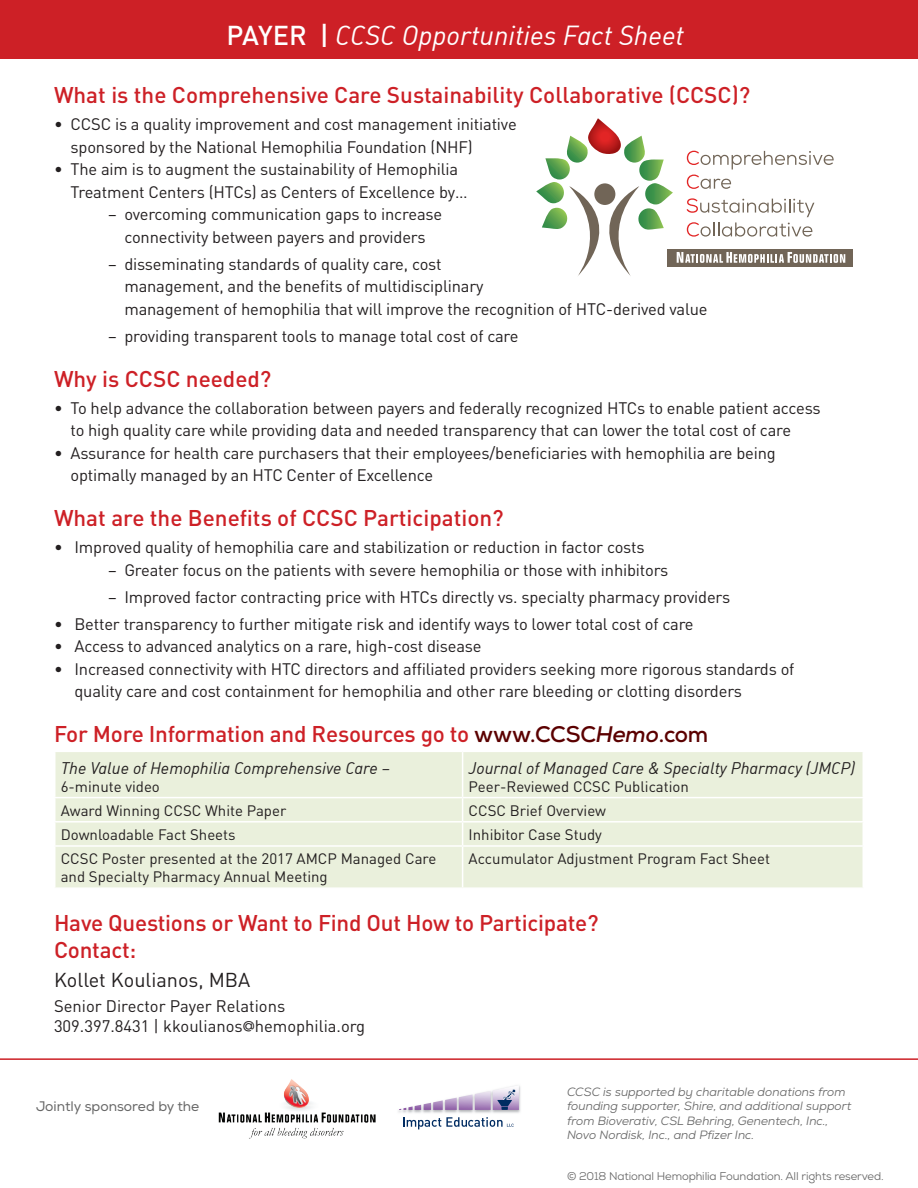
<style>
.page{position:relative;width:918px;height:1188px;background:#fff}
.page>*{position:absolute;margin:0;border:0;box-sizing:border-box;transform-origin:0 0}
.t1{font:27px "DIN Regular Italic Alt";color:#fff}
.t2{font:500 22.5px/27px "DIN";color:#cd2026}
.t3{font:19.95px "DIN";color:#231f20}
.t4{font:16.65px "DIN";color:#231f20}
.t5{font:16.5px/22.5px "DIN";letter-spacing:-.01em;color:#231f20}
.t6{font:16.5px "DIN Regular Italic Alt";color:#231f20}
.t7{font:15px/18px "DIN";color:#231f20}
.t8{font:13.8px "Nexa";color:#666}
.t9{font:italic 12px/14.4px "Nexa";color:#666}
.t10{font:11.25px "Nexa";letter-spacing:-.01em;color:#666}
.s1{font-family:"DIN";font-weight:500}
.s2{font-family:"Nexa";font-weight:700;color:#5b0000}
.s3{font-family:"Nexa";font-weight:700;font-style:italic;color:#5b0000}
.s4{font-family:"Nexa";font-size:13.2px}
</style>
<div class="page">
<div style="left:0;top:0;width:918px;height:58px;background:#cd2026"></div>
<div style="left:668px;top:249px;width:185px;height:18px;background:#716557"></div>
<svg style="left:536px;top:118px;width:309px;height:158px"></svg>
<hr style="left:0;top:1058px;width:918px;height:2px;background:#cd2026">
<img style="left:219px;top:1079px;width:157px;height:60px">
<img style="left:398px;top:1086px;width:123px;height:27px">
<svg style="left:403px;top:1117px;width:111px;height:12px"></svg>
<svg style="left:399px;top:1085px;width:120px;height:25px"></svg>
<div style="left:56px;top:752px;width:806px;height:135px;background:#eaf0dc"></div>
<hr style="left:462px;top:752px;width:1px;height:45px;background:#fff">
<hr style="left:54px;top:797px;width:409px;height:1px;background:#fff">
<hr style="left:463px;top:797px;width:401px;height:1px;background:#fff">
<hr style="left:54px;top:821px;width:409px;height:2px;background:#fff">
<hr style="left:463px;top:821px;width:401px;height:2px;background:#fff">
<svg style="left:462px;top:798px;width:1px;height:47px"></svg>
<hr style="left:54px;top:845px;width:409px;height:2px;background:#fff">
<hr style="left:463px;top:845px;width:401px;height:2px;background:#fff">
<hr style="left:462px;top:847px;width:1px;height:40px;background:#fff">
<p class="t1" style="left:227px;top:18px;width:459px"><span class="s1">PAYER |</span> CCSC Opportunities Fact Sheet</p>
<p class="t2" style="left:54px;top:81px;width:698px">What is the Comprehensive Care Sustainability Collaborative (CCSC)?</p>
<p class="t5" style="left:70px;top:113px;width:448px;text-indent:-16px">• CCSC is a quality improvement and cost management initiative sponsored by the National Hemophilia Foundation (NHF)</p>
<p class="t5" style="left:70px;top:158px;width:399px;text-indent:-16px">• The aim is to augment the sustainability of Hemophilia<br>Treatment Centers (HTCs) as Centers of Excellence by…</p>
<p class="t5" style="left:108px;top:203px;width:336px;text-align:center">– overcoming communication gaps to increase connectivity between payers and providers</p>
<p class="t5" style="left:124px;top:252px;width:585px;text-indent:-16px">– disseminating standards of quality care, cost<br>management, and the benefits of multidisciplinary<br>management of hemophilia that will improve the recognition of HTC-derived value</p>
<p class="t5" style="left:108px;top:324px;width:412px">– providing transparent tools to manage total cost of care</p>
<p class="t2" style="left:54px;top:364px;width:219px">Why is CCSC needed?</p>
<p class="t5" style="left:70px;top:396px;width:752px;text-indent:-16px">• To help advance the collaboration between payers and federally recognized HTCs to enable patient access to high quality care while providing data and needed transparency that can lower the total cost of care</p>
<p class="t5" style="left:70px;top:441px;width:707px;text-indent:-16px">• Assurance for health care purchasers that their employees/beneficiaries with hemophilia are being optimally managed by an HTC Center of Excellence</p>
<p class="t2" style="left:54px;top:504px;width:451px">What are the Benefits of CCSC Participation?</p>
<p class="t5" style="left:54px;top:536px;width:592px">• Improved quality of hemophilia care and stabilization or reduction in factor costs</p>
<p class="t5" style="left:108px;top:558px;width:562px">– Greater focus on the patients with severe hemophilia or those with inhibitors</p>
<p class="t5" style="left:108px;top:585px;width:624px">– Improved factor contracting price with HTCs directly vs. specialty pharmacy providers</p>
<p class="t5" style="left:54px;top:612px;width:641px">• Better transparency to further mitigate risk and identify ways to lower total cost of care</p>
<p class="t5" style="left:54px;top:635px;width:429px">• Access to advanced analytics on a rare, high-cost disease</p>
<p class="t5" style="left:74px;top:657px;width:722px;text-indent:-20px">• Increased connectivity with HTC directors and affiliated providers seeking more rigorous standards of quality care and cost containment for hemophilia and other rare bleeding or clotting disorders</p>
<p class="t2" style="left:54px;top:720px;width:656px">For More Information and Resources go to <span class="s2">www.CCSC</span><span class="s3">Hemo</span><span class="s2">.com</span></p>
<p class="t6" style="left:61px;top:757px;width:331px">The Value of Hemophilia Comprehensive Care –</p>
<p class="t7" style="left:61px;top:777px;width:101px">6-minute video</p>
<p class="t6" style="left:469px;top:757px;width:388px">Journal of Managed Care &amp; Specialty Pharmacy (JMCP)</p>
<p class="t7" style="left:469px;top:777px;width:222px">Peer-Reviewed CCSC Publication</p>
<p class="t7" style="left:61px;top:801px;width:227px">Award Winning CCSC White Paper</p>
<p class="t7" style="left:469px;top:801px;width:139px">CCSC Brief Overview</p>
<p class="t7" style="left:61px;top:825px;width:176px">Downloadable Fact Sheets</p>
<p class="t7" style="left:469px;top:825px;width:135px">Inhibitor Case Study</p>
<p class="t7" style="left:61px;top:849px;width:377px">CCSC Poster presented at the 2017 AMCP Managed Care and Specialty Pharmacy Annual Meeting</p>
<p class="t7" style="left:469px;top:849px;width:303px">Accumulator Adjustment Program Fact Sheet</p>
<p class="t2" style="left:54px;top:909px;width:546px">Have Questions or Want to Find Out How to Participate?<br>Contact:</p>
<p class="t3" style="left:54px;top:968px;width:198px">Kollet Koulianos, MBA</p>
<p class="t4" style="left:54px;top:996px;width:233px">Senior Director Payer Relations</p>
<p class="t4" style="left:54px;top:1016px;width:313px">309.397.8431 | kkoulianos<span class="s4">@</span>hemophilia.org</p>
<p class="t8" style="left:36px;top:1098px;width:165px">Jointly sponsored by the</p>
<p class="t9" style="left:567px;top:1085px;width:286px">CCSC is supported by charitable donations from founding supporter, Shire, and additional support from Bioverativ, CSL Behring, Genentech, Inc., Novo Nordisk, Inc., and Pfizer Inc.</p>
<p class="t10" style="left:567px;top:1169px;width:318px">© 2018 National Hemophilia Foundation. All rights reserved.</p>
</div>
